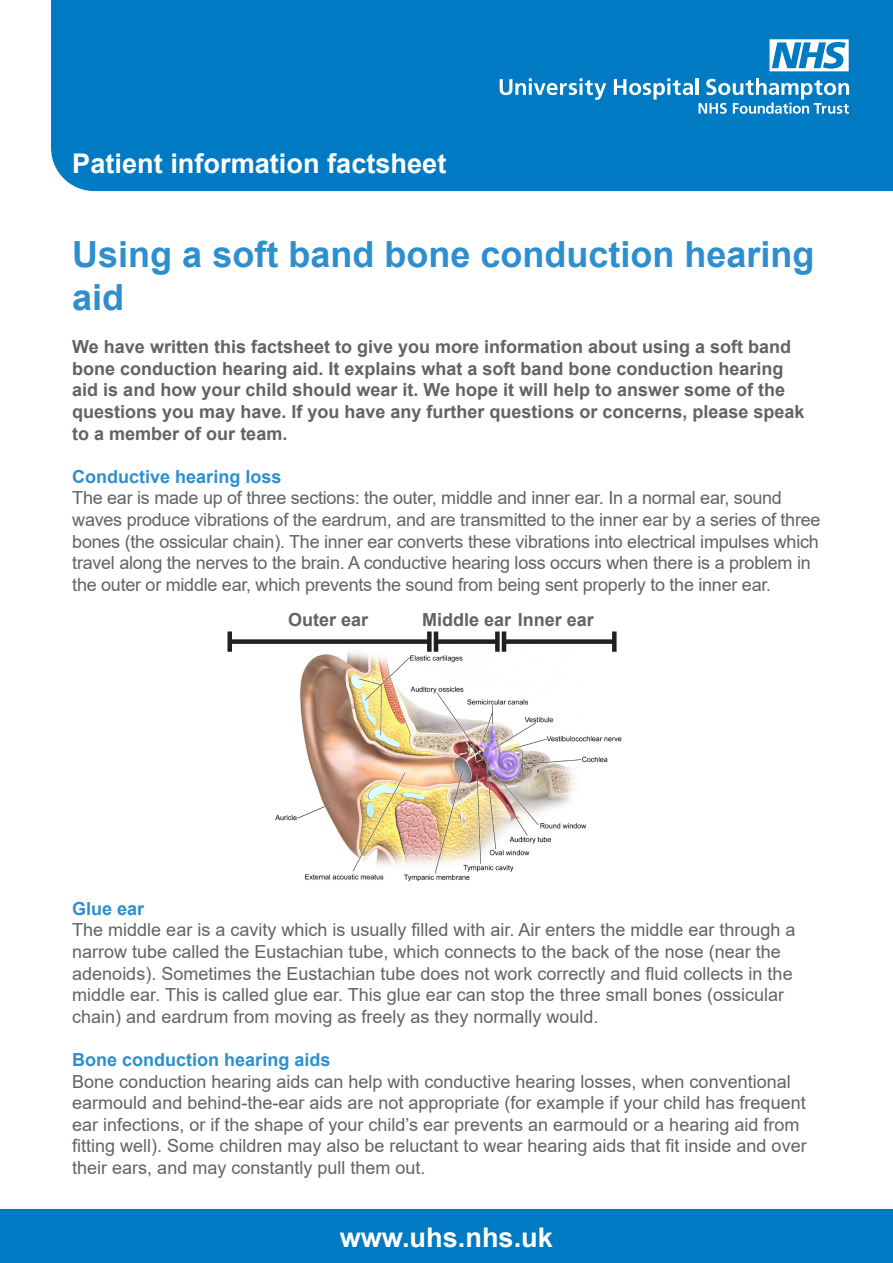
<style>
.page{position:relative;width:893px;height:1263px;background:#fff}
.page>*{position:absolute;margin:0;border:0;box-sizing:border-box;transform-origin:0 0}
.Heading{font:700 36px/43.2px "Arial";color:#2e8fce}
.t1{font:700 27.15px "Arial";color:#fff}
.Paragraph{font:18px/21.6px "Arial";color:#636366}
.Intro_paragraph{font:700 18px/21.6px "Arial";color:#636366}
.Subhead{font:700 18px "Arial";color:#2e8fce}
.Paragraph-2{font:700 18px "Arial";color:#636366}
</style>
<div class="page">
<div style="left:51px;top:0;width:842px;height:192px;background:#007ac2"></div>
<div style="left:0;top:1209px;width:893px;height:54px;background:#007ac2"></div>
<svg style="left:500px;top:78px;width:106px;height:22px"></svg>
<svg style="left:614px;top:78px;width:79px;height:22px"></svg>
<hr style="left:696px;top:78px;width:3px;height:17px;background:#fff">
<svg style="left:699px;top:78px;width:150px;height:36px"></svg>
<svg style="left:769px;top:39px;width:80px;height:32px"></svg>
<img style="left:275px;top:634px;width:347px;height:248px">
<div style="left:230px;top:639px;width:199px;height:5px;background:#231f20"></div>
<div style="left:227px;top:631px;width:5px;height:21px;background:#231f20"></div>
<div style="left:427px;top:631px;width:5px;height:21px;background:#231f20"></div>
<div style="left:436px;top:639px;width:61px;height:5px;background:#231f20"></div>
<hr style="left:434px;top:631px;width:4px;height:21px;background:#231f20">
<div style="left:495px;top:631px;width:5px;height:21px;background:#231f20"></div>
<div style="left:504px;top:639px;width:110px;height:5px;background:#231f20"></div>
<hr style="left:502px;top:631px;width:4px;height:21px;background:#231f20">
<div style="left:612px;top:631px;width:5px;height:21px;background:#231f20"></div>
<p class="t1" style="left:72px;top:144px;width:376px">Patient information factsheet</p>
<p class="Heading" style="left:72px;top:233px;width:744px">Using a soft band bone conduction hearing aid</p>
<p class="Intro_paragraph" style="left:72px;top:336px;width:734px">We have written this factsheet to give you more information about using a soft band bone conduction hearing aid. It explains what a soft band bone conduction hearing aid is and how your child should wear it. We hope it will help to answer some of the questions you may have. If you have any further questions or concerns, please speak to a member of our team.</p>
<p class="Subhead" style="left:72px;top:464px;width:211px">Conductive hearing loss</p>
<p class="Paragraph" style="left:72px;top:487px;width:750px">The ear is made up of three sections: the outer, middle and inner ear. In a normal ear, sound waves produce vibrations of the eardrum, and are transmitted to the inner ear by a series of three bones (the ossicular chain). The inner ear converts these vibrations into electrical impulses which travel along the nerves to the brain. A conductive hearing loss occurs when there is a problem in the outer or middle ear, which prevents the sound from being sent properly to the inner ear.</p>
<p class="Paragraph-2" style="left:288px;top:607px;width:82px">Outer ear</p>
<p class="Paragraph-2" style="left:422px;top:607px;width:173px">Middle ear Inner ear</p>
<p class="Subhead" style="left:72px;top:896px;width:74px">Glue ear</p>
<p class="Paragraph" style="left:72px;top:919px;width:725px">The middle ear is a cavity which is usually filled with air. Air enters the middle ear through a narrow tube called the Eustachian tube, which connects to the back of the nose (near the adenoids). Sometimes the Eustachian tube does not work correctly and fluid collects in the middle ear. This is called glue ear. This glue ear can stop the three small bones (ossicular chain) and eardrum from moving as freely as they normally would.</p>
<p class="Subhead" style="left:72px;top:1047px;width:260px">Bone conduction hearing aids</p>
<p class="Paragraph" style="left:72px;top:1070px;width:736px">Bone conduction hearing aids can help with conductive hearing losses, when conventional earmould and behind-the-ear aids are not appropriate (for example if your child has frequent ear infections, or if the shape of your child’s ear prevents an earmould or a hearing aid from fitting well). Some children may also be reluctant to wear hearing aids that fit inside and over their ears, and may constantly pull them out.</p>
<p class="t1" style="left:340px;top:1218px;width:215px">www.uhs.nhs.uk</p>
</div>
